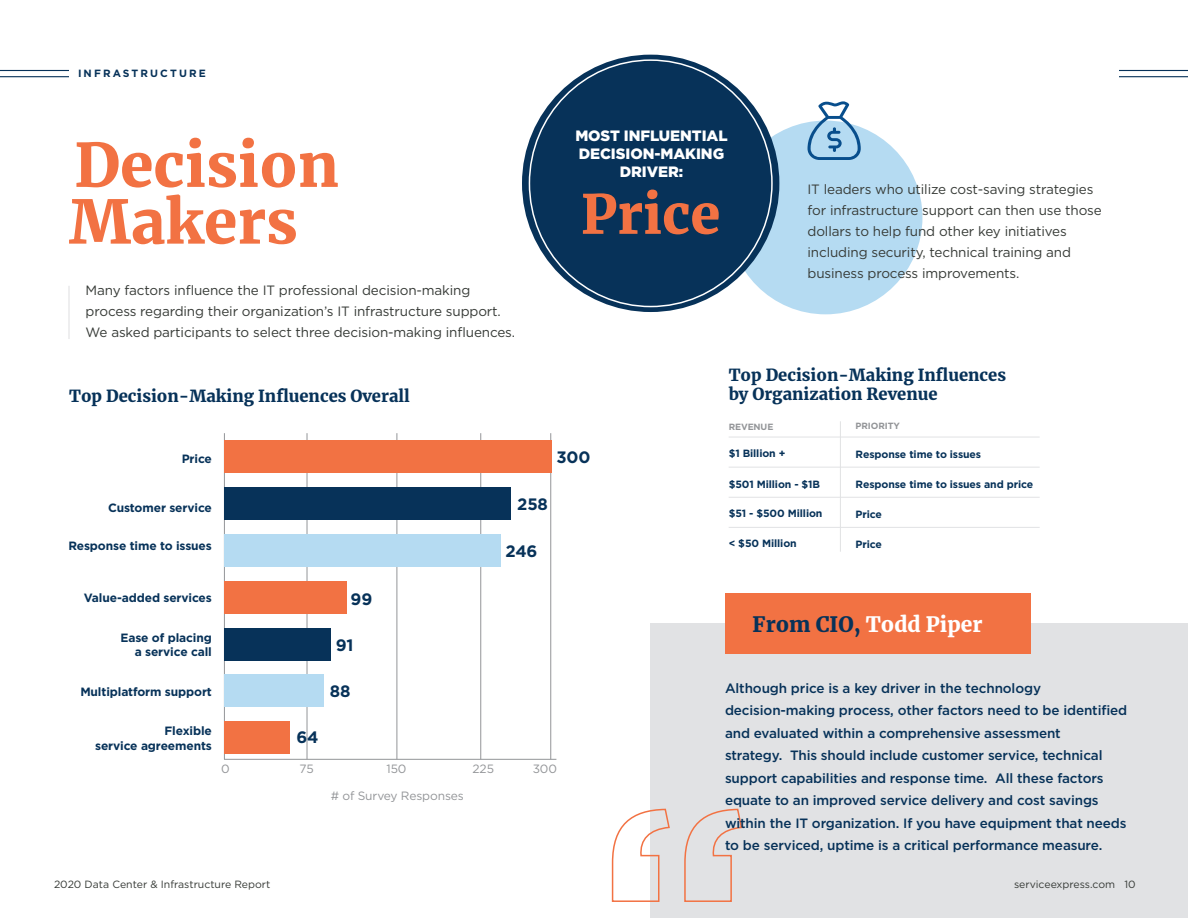
<style>
.page{position:relative;width:1188px;height:918px;background:#fff}
.page>*{position:absolute;margin:0;border:0;box-sizing:border-box;transform-origin:0 0}
.t1{font:900 60px "Merriweather";color:#f27243}
.t2{font:900 54px "Merriweather";color:#f27243}
.t3{font:900 21px "Merriweather";color:#fff}
.t4{font:900 16.5px "Merriweather";color:#073259}
.t5{font:700 16.5px "Gotham";letter-spacing:-.01em;color:#073259}
.t6{font:900 15px/18px "Gotham";letter-spacing:-.005em;color:#fff;text-align:center}
.t7{font:500 13.5px/22.5px "Gotham";letter-spacing:-.01em;color:#073259}
.t8{font:13.5px/21px "Gotham";letter-spacing:-.01em;color:#363a36}
.t9{font:700 12px/14.4px "Gotham";letter-spacing:-.01em;color:#073259;text-align:right}
.t10{font:12px "Gotham";letter-spacing:-.01em;color:#939598}
.t11{font:700 10.5px "Gotham";letter-spacing:-.01em;color:#073259}
.t12{font:10.5px "Gotham";color:#363a36}
.t13{font:700 10.5px "Gotham";letter-spacing:.2em;color:#073259}
.t14{font:700 9px "Gotham";letter-spacing:-.01em;color:#939598}
.s1{color:#073259}
</style>
<div class="page">
<hr style="left:397px;top:433px;width:1px;height:326px;background:#939598">
<hr style="left:480px;top:433px;width:1px;height:326px;background:#939598">
<hr style="left:550px;top:433px;width:1px;height:326px;background:#939598">
<hr style="left:307px;top:433px;width:1px;height:326px;background:#939598">
<hr style="left:224px;top:433px;width:1px;height:326px;background:#939598">
<hr style="left:224px;top:759px;width:332px;height:1px;background:#939598">
<div style="left:651px;top:623px;width:537px;height:295px;background:#e1e2e4"></div>
<div style="left:725px;top:593px;width:305px;height:61px;background:#f27243"></div>
<hr style="left:0;top:70px;width:69px;height:1px;background:#073259">
<hr style="left:0;top:76px;width:69px;height:1px;background:#073259">
<hr style="left:1119px;top:70px;width:69px;height:1px;background:#073259">
<hr style="left:1119px;top:76px;width:69px;height:1px;background:#073259">
<hr style="left:68px;top:286px;width:2px;height:53px;background:#e1e2e4">
<svg style="left:611px;top:808px;width:132px;height:95px"></svg>
<div style="left:224px;top:628px;width:107px;height:32px;background:#073259"></div>
<div style="left:224px;top:722px;width:65px;height:32px;background:#f27243"></div>
<div style="left:224px;top:581px;width:122px;height:32px;background:#f27243"></div>
<div style="left:224px;top:675px;width:99px;height:32px;background:#b5dbf2"></div>
<div style="left:224px;top:534px;width:277px;height:33px;background:#b5dbf2"></div>
<div style="left:224px;top:487px;width:287px;height:33px;background:#073259"></div>
<div style="left:224px;top:440px;width:327px;height:33px;background:#f27243"></div>
<div style="left:729px;top:121px;width:193px;height:193px;background:#b5dbf2;border-radius:50%"></div>
<div style="left:522px;top:55px;width:257px;height:257px;background:#073259;border-radius:50%"></div>
<svg style="left:808px;top:101px;width:53px;height:59px"></svg>
<hr style="left:729px;top:437px;width:311px;height:1px;background:#e1e2e4">
<hr style="left:840px;top:421px;width:1px;height:131px;background:#e1e2e4">
<hr style="left:729px;top:467px;width:311px;height:1px;background:#e1e2e4">
<hr style="left:729px;top:497px;width:311px;height:1px;background:#e1e2e4">
<hr style="left:729px;top:527px;width:311px;height:1px;background:#e1e2e4">
<p class="t13" style="left:78px;top:69px;width:129px">INFRASTRUCTURE</p>
<h1 class="t1" style="left:74px;top:136px;width:266px">Decision</h1>
<h1 class="t1" style="left:69px;top:193px;width:230px">Makers</h1>
<p class="t8" style="left:86px;top:281px;width:431px">Many factors influence the IT professional decision-making process regarding their organization’s IT infrastructure support.<br>We asked participants to select three decision-making influences.</p>
<p class="t6" style="left:575px;top:127px;width:154px">MOST INFLUENTIAL<br>DECISION-MAKING<br>DRIVER:</p>
<h2 class="t2" style="left:581px;top:188px;width:141px">Price</h2>
<p class="t8" style="left:808px;top:180px;width:296px">IT leaders who utilize cost-saving strategies for infrastructure support can then use those dollars to help fund other key initiatives including security, technical training and business process improvements.</p>
<p class="t4" style="left:729px;top:363px;width:279px">Top Decision-Making Influences</p>
<p class="t4" style="left:69px;top:384px;width:342px">Top Decision-Making Influences Overall</p>
<p class="t4" style="left:729px;top:386px;width:210px">by Organization Revenue</p>
<p class="t14" style="left:729px;top:422px;width:46px">REVENUE</p>
<p class="t14" style="left:856px;top:422px;width:46px">PRIORITY</p>
<p class="t9" style="left:182px;top:452px;width:32px">Price</p>
<p class="t5" style="left:556px;top:450px;width:36px">300</p>
<p class="t11" style="left:729px;top:449px;width:58px">$1 Billion +</p>
<p class="t11" style="left:856px;top:449px;width:127px">Response time to issues</p>
<p class="t9" style="left:108px;top:501px;width:105px">Customer service</p>
<p class="t9" style="left:68px;top:539px;width:145px">Response time to issues</p>
<p class="t5" style="left:517px;top:496px;width:32px">258</p>
<p class="t5" style="left:505px;top:544px;width:33px">246</p>
<p class="t11" style="left:729px;top:479px;width:93px">$501 Million - $1B</p>
<p class="t11" style="left:729px;top:508px;width:95px">$51 - $500 Million</p>
<p class="t11" style="left:729px;top:539px;width:70px">&lt; $50 Million</p>
<p class="t11" style="left:856px;top:480px;width:179px">Response time to issues and price</p>
<p class="t11" style="left:856px;top:510px;width:28px">Price</p>
<p class="t11" style="left:856px;top:540px;width:28px">Price</p>
<p class="t9" style="left:84px;top:591px;width:129px">Value-added services</p>
<p class="t5" style="left:351px;top:591px;width:23px">99</p>
<p class="t9" style="left:120px;top:631px;width:93px">Ease of placing a service call</p>
<p class="t5" style="left:336px;top:637px;width:19px">91</p>
<h3 class="t3" style="left:753px;top:614px;width:231px"><span class="s1">From CIO,</span> Todd Piper</h3>
<p class="t9" style="left:80px;top:685px;width:133px">Multiplatform support</p>
<p class="t5" style="left:330px;top:683px;width:22px">88</p>
<p class="t9" style="left:95px;top:725px;width:118px">Flexible<br>service agreements</p>
<p class="t5" style="left:297px;top:729px;width:24px">64</p>
<p class="t10" style="left:221px;top:763px;width:10px">0</p>
<p class="t10" style="left:387px;top:763px;width:21px">150</p>
<p class="t10" style="left:473px;top:763px;width:23px">225</p>
<p class="t10" style="left:533px;top:763px;width:26px">300</p>
<p class="t10" style="left:331px;top:790px;width:135px"># of Survey Responses</p>
<p class="t10" style="left:300px;top:763px;width:16px">75</p>
<p class="t7" style="left:725px;top:678px;width:404px">Although price is a key driver in the technology decision-making process, other factors need to be identified and evaluated within a comprehensive assessment<br>strategy. This should include customer service, technical support capabilities and response time. All these factors equate to an improved service delivery and cost savings within the IT organization. If you have equipment that needs to be serviced, uptime is a critical performance measure.</p>
<p class="t12" style="left:54px;top:880px;width:218px">2020 Data Center &amp; Infrastructure Report</p>
<p class="t12" style="left:1014px;top:880px;width:123px">serviceexpress.com 10</p>
</div>
